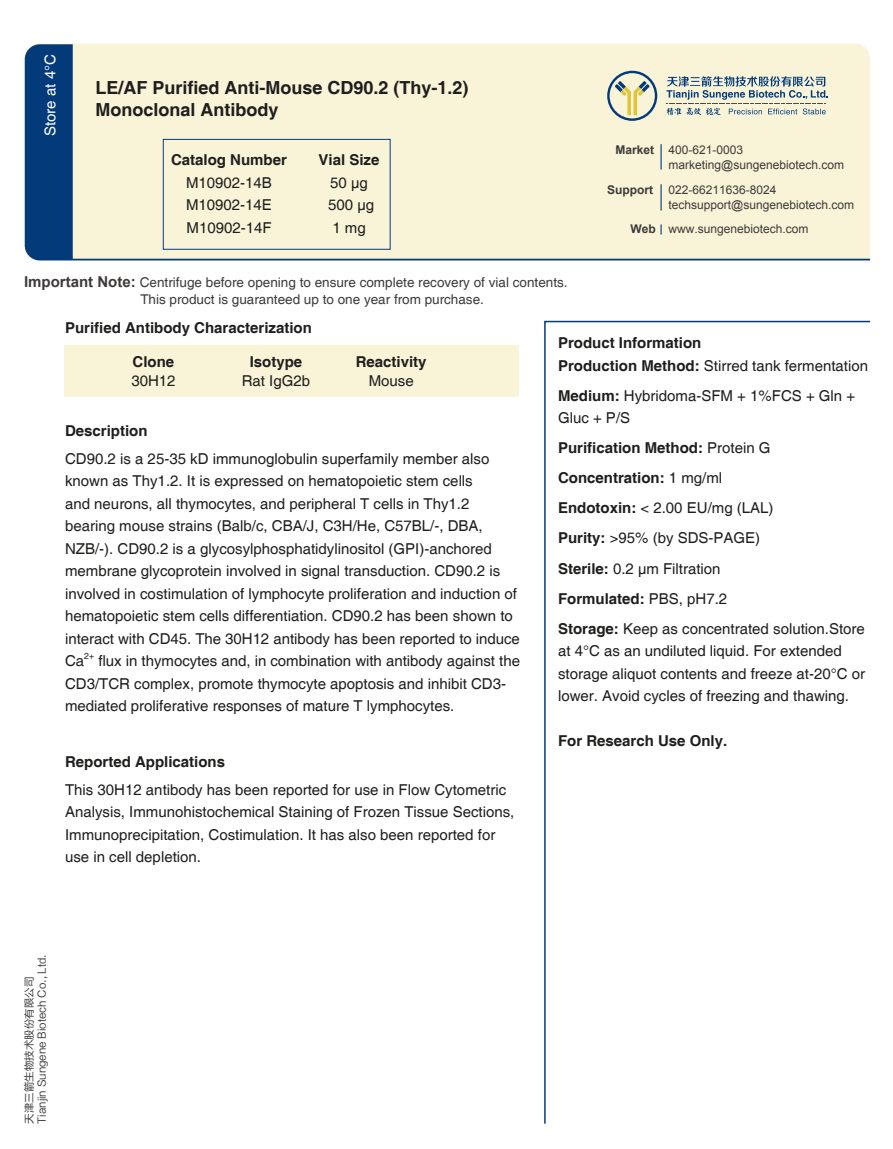
<style>
.page{position:relative;width:893px;height:1149px;background:#fff}
.page>*{position:absolute;margin:0;border:0;box-sizing:border-box;transform-origin:0 0}
.t1{font:700 18px/21.6px "Helvetica";color:#1f1e1d}
.t2{font:15px/22.5px "Helvetica";color:#1f1e1d}
.t3{font:700 15px/22.5px "Helvetica";color:#1f1e1d}
.t4{font:15px "Helvetica";color:#fff}
.t5{font:13.5px/16.2px "Helvetica";color:#3d3a39}
.t6{font:12px/14.9px "Arial";color:#3d3a39}
.t7{font:700 12px "Arial";color:#3d3a39}
.t8{font:10.5px/12.6px "FZLTHK GBK1 0";color:#3d3a39}
.t9{font:8.7px "Helvetica";color:#1f1e1d}
.s1{font-family:"Arial";font-weight:700;font-size:15px}
.s2{font-weight:700}
.s3{font-weight:400}
</style>
<div class="page">
<div style="left:65px;top:344px;width:454px;height:52px;background:#f9f3d8"></div>
<svg style="left:544px;top:320px;width:327px;height:804px"></svg>
<svg style="left:25px;top:44px;width:845px;height:216px;background:#e6e4d0"></svg>
<div style="left:163px;top:139px;width:228px;height:110px;border:1px solid #023b7a"></div>
<p class="t4" style="left:42px;top:136px;width:83px;rotate:-90deg">Store at 4°C</p>
<p class="t1" style="left:95px;top:78px;width:375px">LE/AF Purified Anti-Mouse CD90.2 (Thy-1.2)<br>Monoclonal Antibody</p>
<p class="t3" style="left:171px;top:149px;width:117px">Catalog Number</p>
<p class="t2" style="left:186px;top:172px;width:87px;text-align:justify">M10902-14B M10902-14E M10902-14F</p>
<p class="t3" style="left:319px;top:149px;width:62px">Vial Size</p>
<p class="t2" style="left:328px;top:172px;width:47px">50 μg<br>500 μg<br>1 mg</p>
<p class="t5" style="left:140px;top:275px;width:429px;text-indent:-116px"><span class="s1">Important Note:</span> Centrifuge before opening to ensure complete recovery of vial contents.<br>This product is guaranteed up to one year from purchase.</p>
<p class="t6" style="left:668px;top:142px;width:177px;text-indent:-53px"><span class="s2">Market</span> 400-621-0003 marketing@sungenebiotech.com</p>
<p class="t7" style="left:607px;top:182px;width:47px">Support</p>
<p class="t6" style="left:668px;top:182px;width:187px">022-66211636-8024 techsupport@sungenebiotech.com</p>
<p class="t6" style="left:630px;top:222px;width:180px"><span class="s2">Web</span> www.sungenebiotech.com</p>
<p class="t3" style="left:65px;top:317px;width:248px">Purified Antibody Characterization</p>
<p class="t3" style="left:133px;top:351px;width:43px">Clone</p>
<p class="t2" style="left:131px;top:370px;width:46px">30H12</p>
<p class="t3" style="left:65px;top:420px;width:84px">Description</p>
<p class="t3" style="left:250px;top:351px;width:54px">Isotype</p>
<p class="t2" style="left:242px;top:370px;width:70px">Rat IgG2b</p>
<p class="t3" style="left:356px;top:351px;width:72px">Reactivity</p>
<p class="t2" style="left:369px;top:370px;width:47px">Mouse</p>
<p class="t2" style="left:65px;top:447px;width:456px">CD90.2 is a 25-35 kD immunoglobulin superfamily member also known as Thy1.2. It is expressed on hematopoietic stem cells<br>and neurons, all thymocytes, and peripheral T cells in Thy1.2 bearing mouse strains (Balb/c, CBA/J, C3H/He, C57BL/-, DBA, NZB/-). CD90.2 is a glycosylphosphatidylinositol (GPI)-anchored membrane glycoprotein involved in signal transduction. CD90.2 is involved in costimulation of lymphocyte proliferation and induction of hematopoietic stem cells differentiation. CD90.2 has been shown to interact with CD45. The 30H12 antibody has been reported to induce Ca</p>
<p class="t9" style="left:84px;top:650px;width:11px">2+</p>
<p class="t2" style="left:65px;top:650px;width:456px;text-indent:33px">flux in thymocytes and, in combination with antibody against the<br>CD3/TCR complex, promote thymocyte apoptosis and inhibit CD3- mediated proliferative responses of mature T lymphocytes.</p>
<p class="t3" style="left:65px;top:751px;width:162px">Reported Applications</p>
<p class="t2" style="left:65px;top:778px;width:451px">This 30H12 antibody has been reported for use in Flow Cytometric Analysis, Immunohistochemical Staining of Frozen Tissue Sections, Immunoprecipitation, Costimulation. It has also been reported for use in cell depletion.</p>
<p class="t8" style="left:23px;top:1123px;width:171px;rotate:-90deg">天津三箭生物技术股份有限公司<br>Tianjin Sungene Biotech Co., Ltd.</p>
<p class="t3" style="left:558px;top:332px;width:312px">Product Information<br>Production Method: <span class="s3">Stirred tank fermentation</span></p>
<p class="t2" style="left:558px;top:385px;width:299px"><span class="s2">Medium:</span> Hybridoma-SFM + 1%FCS + Gln +<br>Gluc + P/S</p>
<p class="t2" style="left:558px;top:433px;width:308px;line-height:30px"><span class="s2">Purification Method:</span> Protein G<br><span class="s2">Concentration:</span> 1 mg/ml<br><span class="s2">Endotoxin:</span> &lt; 2.00 EU/mg (LAL)<br><span class="s2">Purity:</span> &gt;95% (by SDS-PAGE)<br><span class="s2">Sterile:</span> 0.2 μm Filtration<br><span class="s2">Formulated:</span> PBS, pH7.2<br><span class="s2">Storage:</span> Keep as concentrated solution.Store</p>
<p class="t2" style="left:558px;top:640px;width:308px">at 4°C as an undiluted liquid. For extended storage aliquot contents and freeze at-20°C or lower. Avoid cycles of freezing and thawing.</p>
<p class="t3" style="left:558px;top:730px;width:171px">For Research Use Only.</p>
</div>
